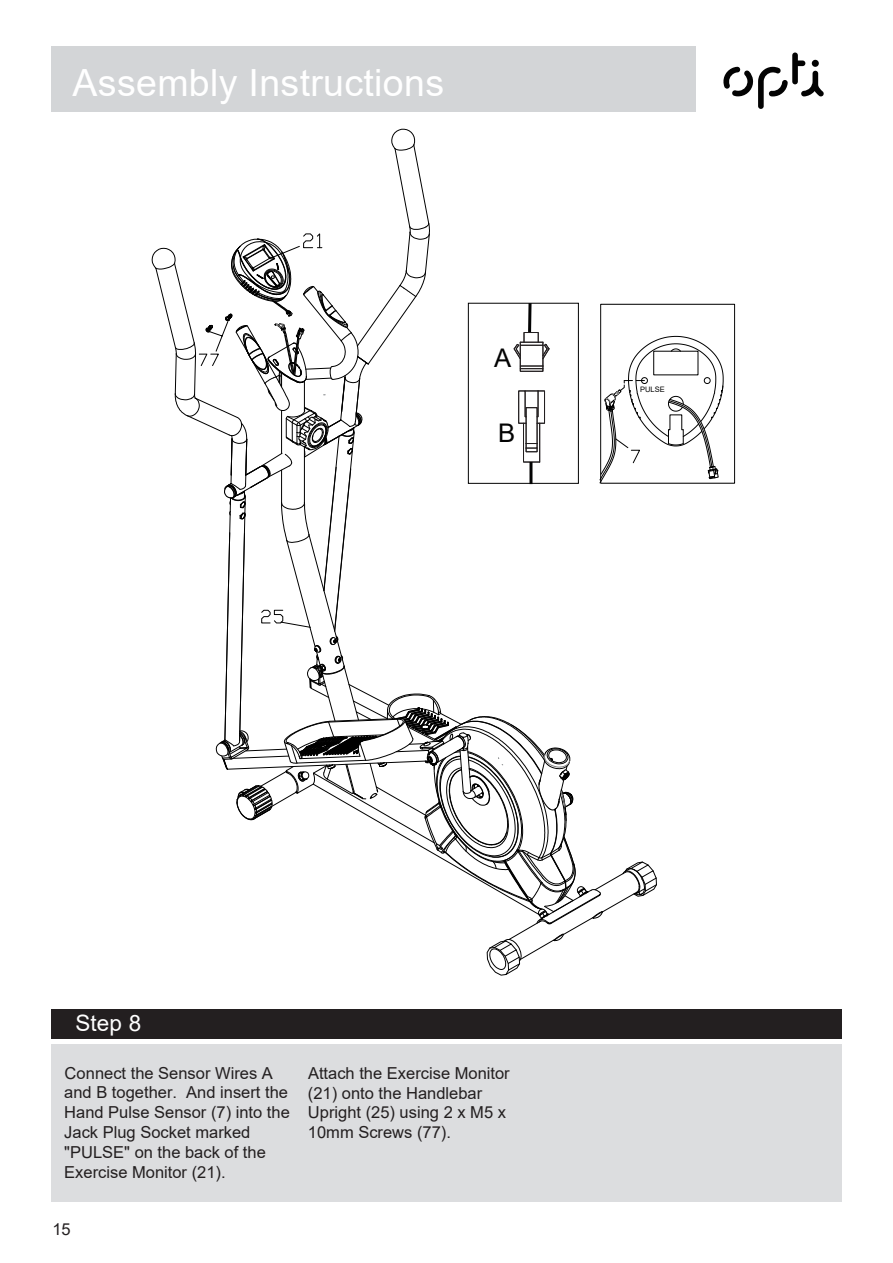
<style>
.page{position:relative;width:893px;height:1263px;background:#fff}
.page>*{position:absolute;margin:0;border:0;box-sizing:border-box;transform-origin:0 0}
.t1{font:37.5px "Arial";letter-spacing:.01em;color:#fff}
.t2{font:25.65px "Arial";color:#030303}
.t3{font:22.5px "Arial";color:#fff}
.t4{font:16.5px/19.8px "Arial";color:#231f20}
.t5{font:7.5px "Arial";color:#000}
</style>
<div class="page">
<div style="left:51px;top:46px;width:791px;height:66px;background:#d3d5d7"></div>
<div style="left:696px;top:0;width:197px;height:152px;background:#fff"></div>
<svg style="left:723px;top:53px;width:101px;height:56px"></svg>
<div style="left:51px;top:1009px;width:791px;height:29px;background:#231f20"></div>
<div style="left:51px;top:1044px;width:791px;height:157px;background:#dcdddf"></div>
<svg style="left:553px;top:933px;width:11px;height:8px"></svg>
<svg style="left:486px;top:939px;width:36px;height:37px"></svg>
<svg style="left:151px;top:129px;width:572px;height:796px"></svg>
<h1 class="t1" style="left:73px;top:57px;width:373px">Assembly Instructions</h1>
<h2 class="t2" style="left:494px;top:340px;width:19px">A</h2>
<h2 class="t2" style="left:498px;top:415px;width:19px">B</h2>
<p class="t5" style="left:640px;top:384px;width:26px">PULSE</p>
<h3 class="t3" style="left:76px;top:1008px;width:67px">Step 8</h3>
<p class="t4" style="left:64px;top:1063px;width:227px">Connect the Sensor Wires A and B together. And insert the<br>Hand Pulse Sensor (7) into the<br>Jack Plug Socket marked "PULSE" on the back of the<br>Exercise Monitor (21).</p>
<p class="t4" style="left:52px;top:1219px;width:20px">15</p>
<p class="t4" style="left:308px;top:1063px;width:203px">Attach the Exercise Monitor (21) onto the Handlebar<br>Upright (25) using 2 x M5 x<br>10mm Screws (77).</p>
</div>
